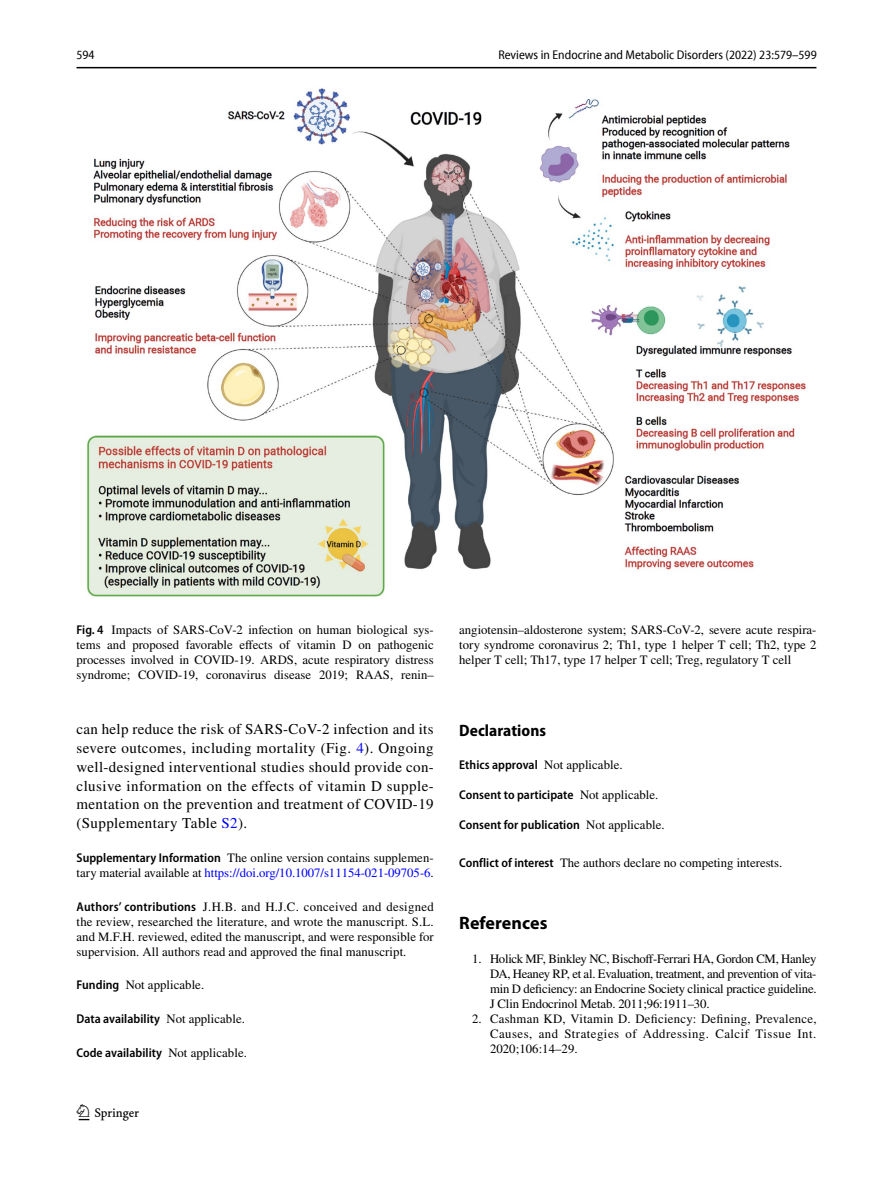
<style>
.page{position:relative;width:893px;height:1187px;background:#fff}
.page>*{position:absolute;margin:0;border:0;box-sizing:border-box;transform-origin:0 0}
.t1{font:22.5px "Springnew Regular 2";color:#000}
.t2{font:700 18px "Myriad Pro";letter-spacing:.005em;color:#000}
.t3{font:700 semi-condensed 16.5px "Myriad Pro";letter-spacing:.005em;color:#000}
.t4{font:15px/18.8px "STIX";letter-spacing:.025em;color:#000;text-align:justify}
.t5{font:12.75px/15px "STIX";color:#000;text-align:justify}
.t6{font:600 semi-condensed 12.75px "Myriad Pro";letter-spacing:.005em;color:#000}
.t7{font:semi-condensed 12.75px "Myriad Pro Unic";color:#000}
.s1{font-family:"Myriad Pro";font-weight:600;font-stretch:semi-condensed}
.s2{color:#00f}
.s3{font-family:"STIX";font-weight:400;font-stretch:normal}
</style>
<div class="page">
<hr style="left:77px;top:67px;width:739px;height:1px;background:#000">
<img style="left:87px;top:88px;width:719px;height:509px">
<p class="t7" style="left:76px;top:50px;width:20px">594</p>
<p class="t7" style="left:498px;top:50px;width:320px">Reviews in Endocrine and Metabolic Disorders (2022) 23:579–599</p>
<p class="t5" style="left:77px;top:622px;width:359px"><span class="s1">Fig. 4</span> Impacts of SARS-CoV-2 infection on human biological sys&shy;tems and proposed favorable effects of vitamin D on pathogenic processes involved in COVID-19. ARDS, acute respiratory distress syndrome; COVID-19, coronavirus disease 2019; RAAS, renin–</p>
<p class="t5" style="left:459px;top:622px;width:359px">angiotensin–aldosterone system; SARS-CoV-2, severe acute respira&shy;tory syndrome coronavirus 2; Th1, type 1 helper T cell; Th2, type 2 helper T cell; Th17, type 17 helper T cell; Treg, regulatory T cell</p>
<p class="t4" style="left:77px;top:721px;width:359px">can help reduce the risk of SARS-CoV-2 infection and its severe outcomes, including mortality (Fig. <span class="s2">4</span>). Ongoing well-designed interventional studies should provide con&shy;clusive information on the effects of vitamin D supple&shy;mentation on the prevention and treatment of COVID-19 (Supplementary Table <span class="s2">S2</span>).</p>
<p class="t5" style="left:77px;top:850px;width:359px"><span class="s1">Supplementary Information</span> The online version contains supplemen&shy;tary material available at <span class="s2">https://doi.org/10.1007/s11154-021-09705-6</span>.</p>
<p class="t5" style="left:77px;top:899px;width:359px"><span class="s1">Authors’ contributions</span> J.H.B. and H.J.C. conceived and designed the review, researched the literature, and wrote the manuscript. S.L. and M.F.H. reviewed, edited the manuscript, and were responsible for supervision. All authors read and approved the final manuscript.</p>
<p class="t5" style="left:77px;top:978px;width:129px"><span class="s1">Funding</span> Not applicable.</p>
<p class="t6" style="left:77px;top:1011px;width:170px">Data availability <span class="s3">Not applicable.</span></p>
<p class="t6" style="left:77px;top:1045px;width:172px">Code availability <span class="s3">Not applicable.</span></p>
<h1 class="t1" style="left:79px;top:1104px;width:62px">1 3</h1>
<p class="t3" style="left:459px;top:720px;width:88px">Declarations</p>
<p class="t6" style="left:459px;top:758px;width:165px">Ethics approval <span class="s3">Not applicable.</span></p>
<p class="t6" style="left:459px;top:788px;width:201px">Consent to participate <span class="s3">Not applicable.</span></p>
<p class="t6" style="left:459px;top:817px;width:207px">Consent for publication <span class="s3">Not applicable.</span></p>
<p class="t5" style="left:459px;top:855px;width:324px"><span class="s1">Conflict of interest</span> The authors declare no competing interests.</p>
<h2 class="t2" style="left:459px;top:911px;width:90px">References</h2>
<p class="t5" style="left:490px;top:951px;width:328px;text-indent:-18px">1. Holick MF, Binkley NC, Bischoff-Ferrari HA, Gordon CM, Hanley DA, Heaney RP, et al. Evaluation, treatment, and prevention of vita&shy;min D deficiency: an Endocrine Society clinical practice guideline.<br>J Clin Endocrinol Metab. 2011;96:1911–30.</p>
<p class="t5" style="left:490px;top:1011px;width:328px;text-indent:-18px">2. Cashman KD, Vitamin D. Deficiency: Defining, Prevalence, Causes, and Strategies of Addressing. Calcif Tissue Int.<br>2020;106:14–29.</p>
</div>
